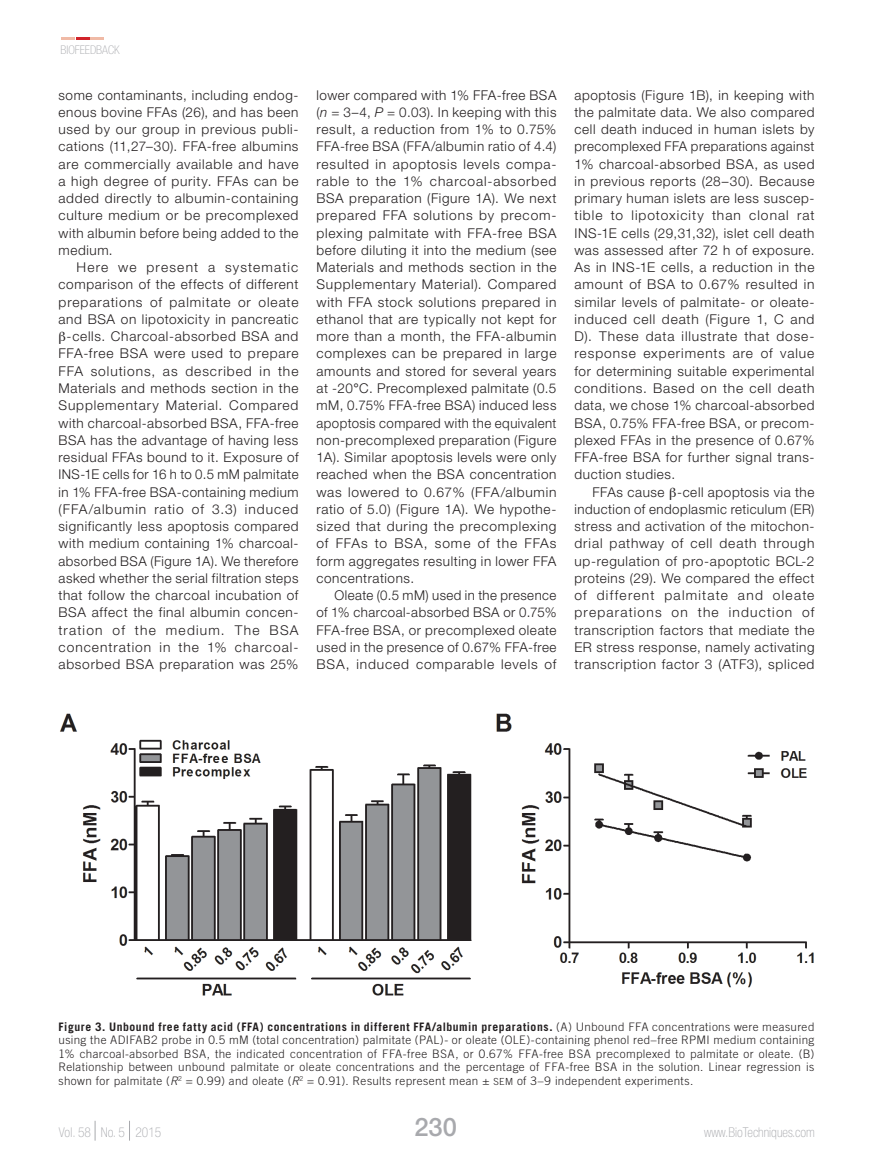
<style>
.page{position:relative;width:891px;height:1168px;background:#fff}
.page>*{position:absolute;margin:0;border:0;box-sizing:border-box;transform-origin:0 0}
.t1{font:500 25.5px "Helvetica Neue LT Std";color:#a8a9ad}
.Redesign__body_text{font:300 13.5px/17.2px "Helvetica Neue LT Std";letter-spacing:.045em;color:#231f20;text-align:justify}
.t2{font:100 condensed 13.5px "Helvetica Neue LT Std";color:#a8a9ad}
.t3{font:100 condensed 12px "Helvetica Neue LT Std";color:#a8a9ad}
.Redesign__caption{font:300 11.7px/13.5px "Trade Gothic LT Std";letter-spacing:.03em;color:#231f20;text-align:justify}
.s1{font-style:italic}
.s2{font-weight:500}
.s3{font-weight:700}
.s4{font-size:9.75px}
.s5{color:#fff}
</style>
<div class="page">
<svg style="left:61px;top:38px;width:43px;height:2px"></svg>
<svg style="left:129px;top:1120px;width:1px;height:20px"></svg>
<svg style="left:95px;top:1120px;width:1px;height:20px"></svg>
<img style="left:60px;top:713px;width:754px;height:283px">
<p class="t3" style="left:60px;top:43px;width:61px">BIOFEEDBACK</p>
<p class="Redesign__body_text" style="left:58px;top:86px;width:242px">some contaminants, including endog&shy;enous bovine FFAs (26), and has been used by our group in previous publi&shy;cations (11,27–30). FFA-free albumins are commercially available and have a high degree of purity. FFAs can be added directly to albumin-containing culture medium or be precomplexed with albumin before being added to the medium.</p>
<p class="Redesign__body_text" style="left:58px;top:258px;width:242px;text-align:right">Here we present a systematic comparison of the effects of different preparations of palmitate or oleate and BSA on lipotoxicity in pancreatic -cells. Charcoal-absorbed BSA and FFA-free BSA were used to prepare FFA solutions, as described in the Materials and methods section in the Supplementary Material. Compared with charcoal-absorbed BSA, FFA-free BSA has the advantage of having less residual FFAs bound to it. Exposure of INS-1E cells for 16 h to 0.5 mM palmitate in 1% FFA-free BSA-containing medium (FFA/albumin ratio of 3.3) induced significantly less apoptosis compared with medium containing 1% charcoal&shy;absorbed BSA (Figure 1A). We therefore asked whether the serial filtration steps that follow the charcoal incubation of BSA affect the final albumin concen&shy;tration of the medium. The BSA concentration in the 1% charcoal&shy;absorbed BSA preparation was 25%</p>
<p class="Redesign__body_text" style="left:316px;top:86px;width:242px">lower compared with 1% FFA-free BSA (<span class="s1">n</span> = 3–4, <span class="s1">P</span> = 0.03). In keeping with this result, a reduction from 1% to 0.75% FFA-free BSA (FFA/albumin ratio of 4.4) resulted in apoptosis levels compa&shy;rable to the 1% charcoal-absorbed BSA preparation (Figure 1A). We next prepared FFA solutions by precom&shy;plexing palmitate with FFA-free BSA before diluting it into the medium (see Materials and methods section in the Supplementary Material). Compared with FFA stock solutions prepared in ethanol that are typically not kept for more than a month, the FFA-albumin complexes can be prepared in large amounts and stored for several years at -20<span class="s2">°</span>C. Precomplexed palmitate (0.5 mM, 0.75% FFA-free BSA) induced less apoptosis compared with the equivalent non-precomplexed preparation (Figure 1A). Similar apoptosis levels were only reached when the BSA concentration was lowered to 0.67% (FFA/albumin ratio of 5.0) (Figure 1A). We hypothe&shy;sized that during the precomplexing of FFAs to BSA, some of the FFAs form aggregates resulting in lower FFA concentrations.</p>
<p class="Redesign__body_text" style="left:316px;top:586px;width:242px;text-indent:18px">Oleate (0.5 mM) used in the presence of 1% charcoal-absorbed BSA or 0.75% FFA-free BSA, or precomplexed oleate used in the presence of 0.67% FFA-free BSA, induced comparable levels of</p>
<p class="Redesign__body_text" style="left:574px;top:86px;width:242px">apoptosis (Figure 1B), in keeping with the palmitate data. We also compared cell death induced in human islets by precomplexed FFA preparations against 1% charcoal-absorbed BSA, as used in previous reports (28–30). Because primary human islets are less suscep&shy;tible to lipotoxicity than clonal rat INS-1E cells (29,31,32), islet cell death was assessed after 72 h of exposure.<br>As in INS-1E cells, a reduction in the amount of BSA to 0.67% resulted in similar levels of palmitate- or oleate&shy;induced cell death (Figure 1, C and D). These data illustrate that dose&shy;response experiments are of value for determining suitable experimental conditions. Based on the cell death data, we chose 1% charcoal-absorbed BSA, 0.75% FFA-free BSA, or precom&shy;plexed FFAs in the presence of 0.67% FFA-free BSA for further signal trans&shy;duction studies.</p>
<p class="Redesign__body_text" style="left:574px;top:483px;width:242px;text-indent:18px">FFAs cause -cell apoptosis via the induction of endoplasmic reticulum (ER) stress and activation of the mitochon&shy;drial pathway of cell death through up-regulation of pro-apoptotic BCL-2 proteins (29). We compared the effect of different palmitate and oleate preparations on the induction of transcription factors that mediate the ER stress response, namely activating transcription factor 3 (ATF3), spliced</p>
<p class="Redesign__caption" style="left:58px;top:1020px;width:758px"><span class="s3">Figure 3. Unbound free fatty acid (FFA) concentrations in different FFA/albumin preparations.</span> (A) Unbound FFA concentrations were measured using the ADIFAB2 probe in 0.5 mM (total concentration) palmitate (PAL)- or oleate (OLE)-containing phenol red–free RPMI medium containing 1% charcoal-absorbed BSA, the indicated concentration of FFA-free BSA, or 0.67% FFA-free BSA precomplexed to palmitate or oleate. (B)<br>Relationship between unbound palmitate or oleate concentrations and the percentage of FFA-free BSA in the solution. Linear regression is shown for palmitate (<span class="s1">R</span><sup>2</sup> = 0.99) and oleate (<span class="s1">R</span><sup>2</sup> = 0.91). Results represent mean ± <span class="s4">SEM</span> of 3–9 independent experiments.</p>
<p class="t2" style="left:59px;top:1124px;width:104px">Vol. 58 <span class="s5">|</span> No. 5 <span class="s5">|</span> 2015</p>
<h1 class="t1" style="left:414px;top:1111px;width:44px">230</h1>
<p class="t2" style="left:704px;top:1125px;width:112px">www.BioTechniques.com</p>
</div>
